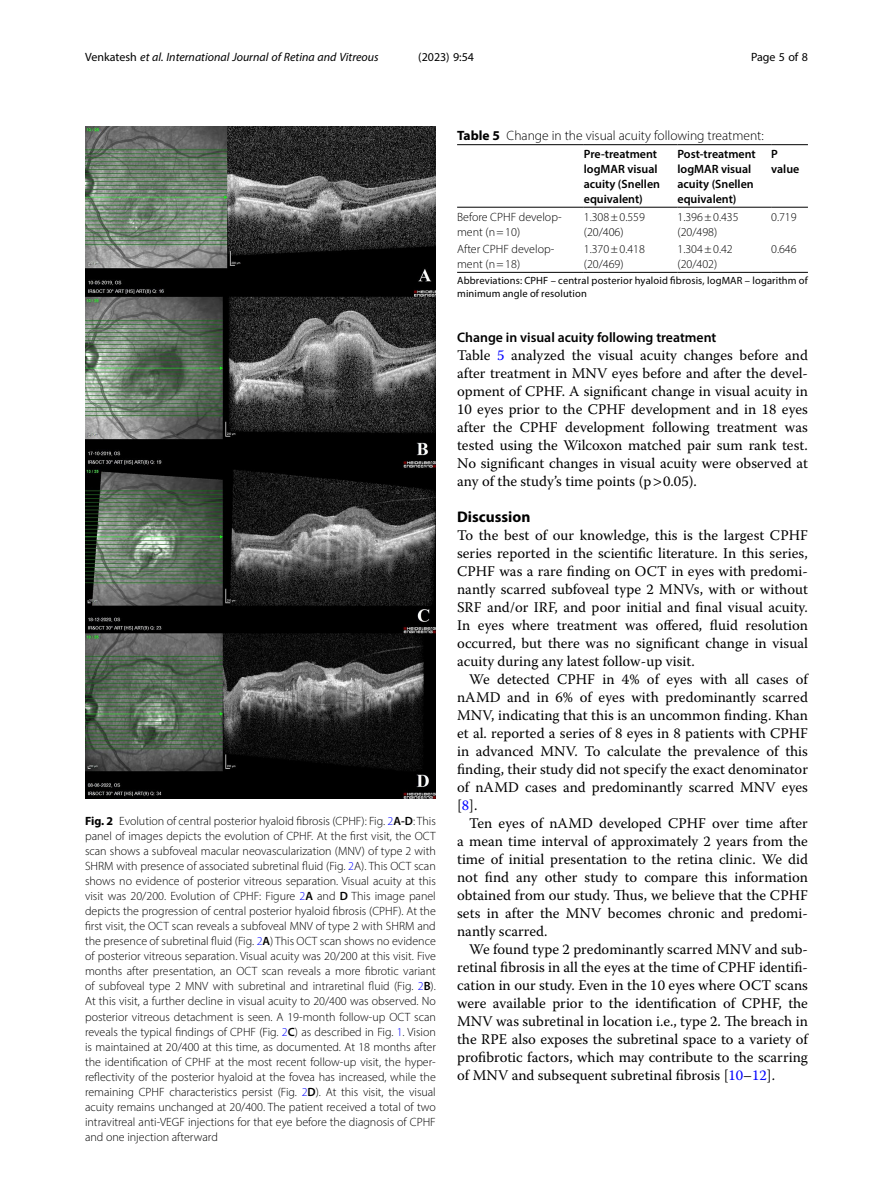
<style>
.page{position:relative;width:893px;height:1191px;background:#fff}
.page>*{position:absolute;margin:0;border:0;box-sizing:border-box;transform-origin:0 0}
.Head_1{font:700 15.45px "Myriad Pro";color:#000}
.Body_Text_Indent{font:14.7px/18px "Warnock Pro";color:#000;text-align:justify}
.Body_Text{font:14.7px/18px "Warnock Pro";color:#000;text-align:justify}
.Head_2{font:600 13.8px "Myriad Pro";color:#000}
.Table_Caption{font:300 13.5px "Myriad Pro";color:#000}
.Figure_Caption{font:300 12px/15px "Myriad Pro";color:#000;text-align:justify}
.Table_Head{font:600 12px/15px "Myriad Pro";color:#000}
.Table_Body{font:300 12px/15px "Myriad Pro";color:#000}
.t1{font:italic 12px "Myriad Pro";color:#000}
.Table_Body_Tab5___1{font:300 12px/15px "Myriad Pro";color:#000}
.Table_Body_Tab5___2{font:300 12px/15px "Myriad Pro";color:#000}
.t2{font:12px "Myriad Pro";color:#000}
.Table_Body_Tab5_Deci{font:300 12px "Myriad Pro";color:#000}
.Table_Footnote{font:10.5px/12.8px "Myriad Pro";letter-spacing:.01em;color:#000}
.s1{font-style:normal}
.s2{font-weight:700}
.s3{color:#00f}
.s4{font-weight:600}
</style>
<div class="page">
<hr style="left:457px;top:207px;width:127px;height:1px;background:#000">
<hr style="left:584px;top:144px;width:93px;height:1px;background:#000">
<hr style="left:584px;top:207px;width:93px;height:1px;background:#000">
<hr style="left:677px;top:144px;width:94px;height:1px;background:#000">
<hr style="left:677px;top:207px;width:94px;height:1px;background:#000">
<hr style="left:771px;top:144px;width:37px;height:1px;background:#000">
<hr style="left:771px;top:207px;width:37px;height:1px;background:#000">
<hr style="left:584px;top:272px;width:93px;height:1px;background:#000">
<hr style="left:677px;top:272px;width:94px;height:1px;background:#000">
<hr style="left:771px;top:272px;width:37px;height:1px;background:#000">
<hr style="left:457px;top:272px;width:127px;height:1px;background:#000">
<hr style="left:457px;top:144px;width:127px;height:1px;background:#000">
<img style="left:85px;top:126px;width:351px;height:672px">
<p class="t1" style="left:85px;top:50px;width:295px"><span class="s1">Venkatesh</span> et al. International Journal of Retina and Vitreous</p>
<p class="t2" style="left:418px;top:50px;width:57px">(2023) 9:54</p>
<p class="t2" style="left:751px;top:50px;width:58px">Page 5 of 8</p>
<p class="Figure_Caption" style="left:85px;top:814px;width:352px"><span class="s2">Fig. 2</span> Evolution of central posterior hyaloid fibrosis (CPHF): Fig. <span class="s3">2</span><span class="s4">A-D</span>: This panel of images depicts the evolution of CPHF. At the first visit, the OCT scan shows a subfoveal macular neovascularization (MNV) of type 2 with SHRM with presence of associated subretinal fluid (Fig. <span class="s3">2</span>A). This OCT scan shows no evidence of posterior vitreous separation. Visual acuity at this visit was 20/200. Evolution of CPHF: Figure <span class="s3">2</span><span class="s4">A</span> and <span class="s4">D</span> This image panel depicts the progression of central posterior hyaloid fibrosis (CPHF). At the first visit, the OCT scan reveals a subfoveal MNV of type 2 with SHRM and the presence of subretinal fluid (Fig. <span class="s3">2</span><span class="s4">A</span>) This OCT scan shows no evidence of posterior vitreous separation. Visual acuity was 20/200 at this visit. Five months after presentation, an OCT scan reveals a more fibrotic variant of subfoveal type 2 MNV with subretinal and intraretinal fluid (Fig. <span class="s3">2</span><span class="s4">B</span>).<br>At this visit, a further decline in visual acuity to 20/400 was observed. No posterior vitreous detachment is seen. A 19-month follow-up OCT scan reveals the typical findings of CPHF (Fig. <span class="s3">2</span><span class="s4">C</span>) as described in Fig. <span class="s3">1</span>. Vision is maintained at 20/400 at this time, as documented. At 18 months after the identification of CPHF at the most recent follow-up visit, the hyper&shy;reflectivity of the posterior hyaloid at the fovea has increased, while the remaining CPHF characteristics persist (Fig. <span class="s3">2</span><span class="s4">D</span>). At this visit, the visual acuity remains unchanged at 20/400. The patient received a total of two intravitreal anti-VEGF injections for that eye before the diagnosis of CPHF and one injection afterward</p>
<p class="Table_Caption" style="left:457px;top:128px;width:308px"><span class="s2">Table 5</span> Change in the visual acuity following treatment:</p>
<p class="Table_Head" style="left:584px;top:146px;width:78px">Pre-treatment logMAR visual acuity (Snellen equivalent)</p>
<p class="Table_Head" style="left:677px;top:146px;width:80px">Post-treatment logMAR visual acuity (Snellen equivalent)</p>
<p class="Table_Head" style="left:771px;top:146px;width:30px">P value</p>
<p class="Table_Body" style="left:457px;top:209px;width:106px">Before CPHF develop&shy;ment (n=10)</p>
<p class="Table_Body_Tab5___1" style="left:584px;top:209px;width:63px">1.308±0.559 (20/406)</p>
<p class="Table_Body_Tab5___2" style="left:677px;top:209px;width:63px">1.396±0.435 (20/498)</p>
<p class="Table_Body_Tab5_Deci" style="left:771px;top:209px;width:27px">0.719</p>
<p class="Table_Body" style="left:457px;top:241px;width:99px">After CPHF develop&shy;ment (n=18)</p>
<p class="Table_Body_Tab5___1" style="left:584px;top:241px;width:63px">1.370±0.418 (20/469)</p>
<p class="Table_Body_Tab5___2" style="left:677px;top:241px;width:57px">1.304±0.42 (20/402)</p>
<p class="Table_Body_Tab5_Deci" style="left:771px;top:242px;width:27px">0.646</p>
<p class="Table_Footnote" style="left:457px;top:274px;width:352px">Abbreviations: CPHF – central posterior hyaloid fibrosis, logMAR – logarithm of minimum angle of resolution</p>
<p class="Head_2" style="left:457px;top:329px;width:261px">Change in visual acuity following treatment</p>
<p class="Body_Text" style="left:457px;top:346px;width:352px">Table <span class="s3">5</span> analyzed the visual acuity changes before and after treatment in MNV eyes before and after the devel&shy;opment of CPHF. A significant change in visual acuity in 10 eyes prior to the CPHF development and in 18 eyes after the CPHF development following treatment was tested using the Wilcoxon matched pair sum rank test.<br>No significant changes in visual acuity were observed at any of the study’s time points (p 0.05).</p>
<p class="Head_1" style="left:457px;top:507px;width:75px">Discussion</p>
<p class="Body_Text" style="left:457px;top:526px;width:352px">To the best of our knowledge, this is the largest CPHF series reported in the scientific literature. In this series, CPHF was a rare finding on OCT in eyes with predomi&shy;nantly scarred subfoveal type 2 MNVs, with or without SRF and/or IRF, and poor initial and final visual acuity.<br>In eyes where treatment was offered, fluid resolution occurred, but there was no significant change in visual acuity during any latest follow-up visit.</p>
<p class="Body_Text_Indent" style="left:457px;top:670px;width:352px;text-indent:12px">We detected CPHF in 4% of eyes with all cases of nAMD and in 6% of eyes with predominantly scarred MNV, indicating that this is an uncommon finding. Khan et al. reported a series of 8 eyes in 8 patients with CPHF in advanced MNV. To calculate the prevalence of this finding, their study did not specify the exact denominator of nAMD cases and predominantly scarred MNV eyes [<span class="s3">8</span>].</p>
<p class="Body_Text_Indent" style="left:457px;top:814px;width:352px;text-indent:12px">Ten eyes of nAMD developed CPHF over time after a mean time interval of approximately 2 years from the time of initial presentation to the retina clinic. We did not find any other study to compare this information obtained from our study. Thus, we believe that the CPHF sets in after the MNV becomes chronic and predomi&shy;nantly scarred.</p>
<p class="Body_Text_Indent" style="left:457px;top:940px;width:352px;text-indent:12px">We found type 2 predominantly scarred MNV and sub&shy;retinal fibrosis in all the eyes at the time of CPHF identifi&shy;cation in our study. Even in the 10 eyes where OCT scans were available prior to the identification of CPHF, the MNV was subretinal in location i.e., type 2. The breach in the RPE also exposes the subretinal space to a variety of profibrotic factors, which may contribute to the scarring of MNV and subsequent subretinal fibrosis [<span class="s3">10</span>–<span class="s3">12</span>].</p>
</div>
